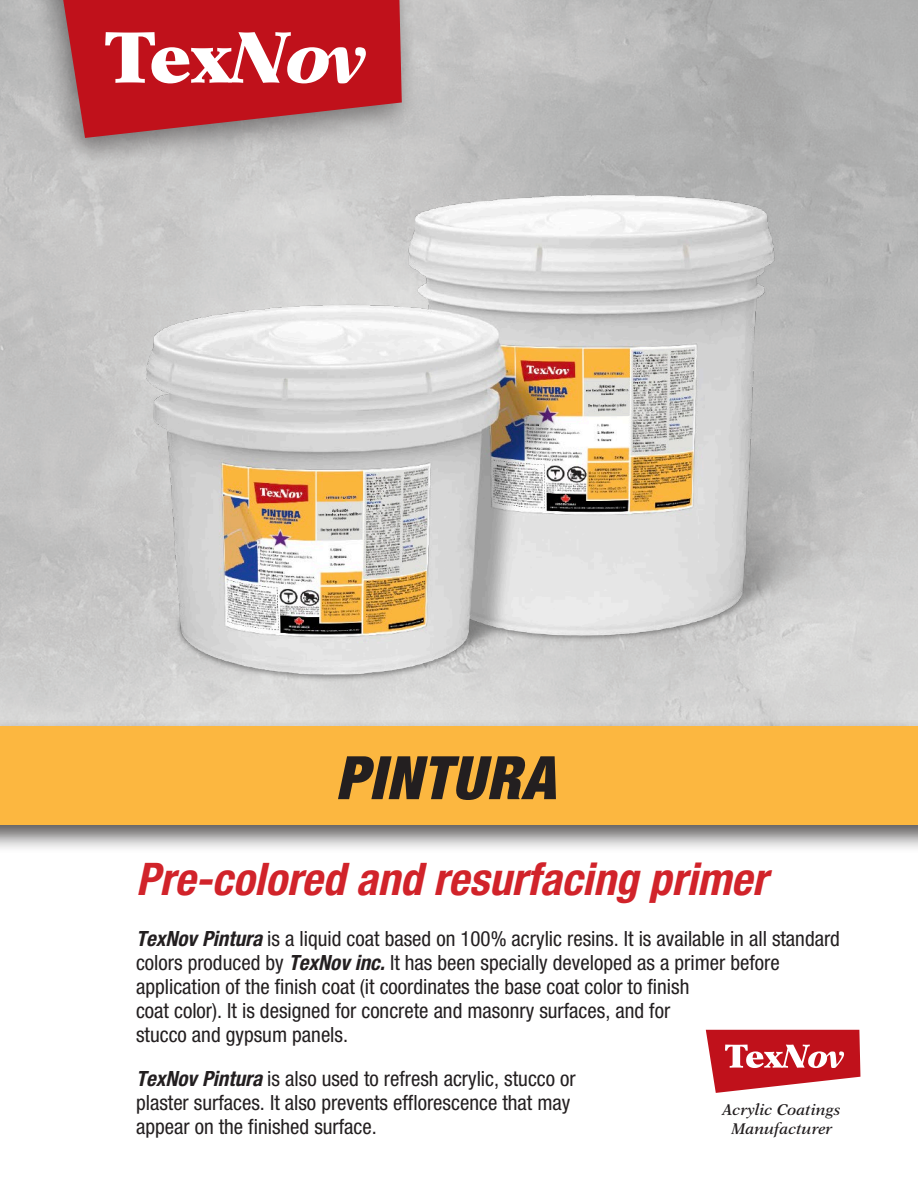
<style>
.page{position:relative;width:918px;height:1188px;background:#fff}
.page>*{position:absolute;margin:0;border:0;box-sizing:border-box;transform-origin:0 0}
.t1{font:italic 900 condensed 60px "Helvetica Neue";letter-spacing:.02em;color:#231f20}
.Titre_C1{font:italic 700 condensed 45px "Helvetica Neue";color:#d1232a}
.Texte_C1{font:condensed 21px/24px "Helvetica Neue";color:#231f20}
.t2{font:italic 600 15.6px "New Aster";color:#231f20}
.s1{font-weight:700;font-style:italic}
</style>
<div class="page">
<div style="left:29px;top:0;width:392px;height:171px;background:#231f20;opacity:.5"></div>
<svg style="left:63px;top:0;width:339px;height:138px;background:#b93038"></svg>
<svg style="left:105px;top:32px;width:261px;height:51px"></svg>
<svg style="left:706px;top:1030px;width:154px;height:63px"></svg>
<img style="left:116px;top:170px;width:756px;height:529px">
<div style="left:0;top:718px;width:918px;height:135px;background:#231f20;opacity:.75"></div>
<div style="left:0;top:726px;width:918px;height:98px;background:#fcb740"></div>
<p class="t1" style="left:336px;top:741px;width:221px">PINTURA</p>
<p class="Titre_C1" style="left:136px;top:852px;width:633px">Pre-colored and resurfacing primer</p>
<p class="Texte_C1" style="left:136px;top:926px;width:706px"><span class="s1">TexNov Pintura</span> is a liquid coat based on 100% acrylic resins. It is available in all standard colors produced by <span class="s1">TexNov inc.</span> It has been specially developed as a primer before application of the finish coat (it coordinates the base coat color to finish<br>coat color). It is designed for concrete and masonry surfaces, and for<br>stucco and gypsum panels.</p>
<p class="Texte_C1" style="left:136px;top:1066px;width:441px"><span class="s1">TexNov Pintura</span> is also used to refresh acrylic, stucco or plaster surfaces. It also prevents efflorescence that may appear on the finished surface.</p>
<p class="t2" style="left:723px;top:1100px;width:120px">Acrylic Coatings</p>
<p class="t2" style="left:731px;top:1119px;width:103px">Manufacturer</p>
</div>
